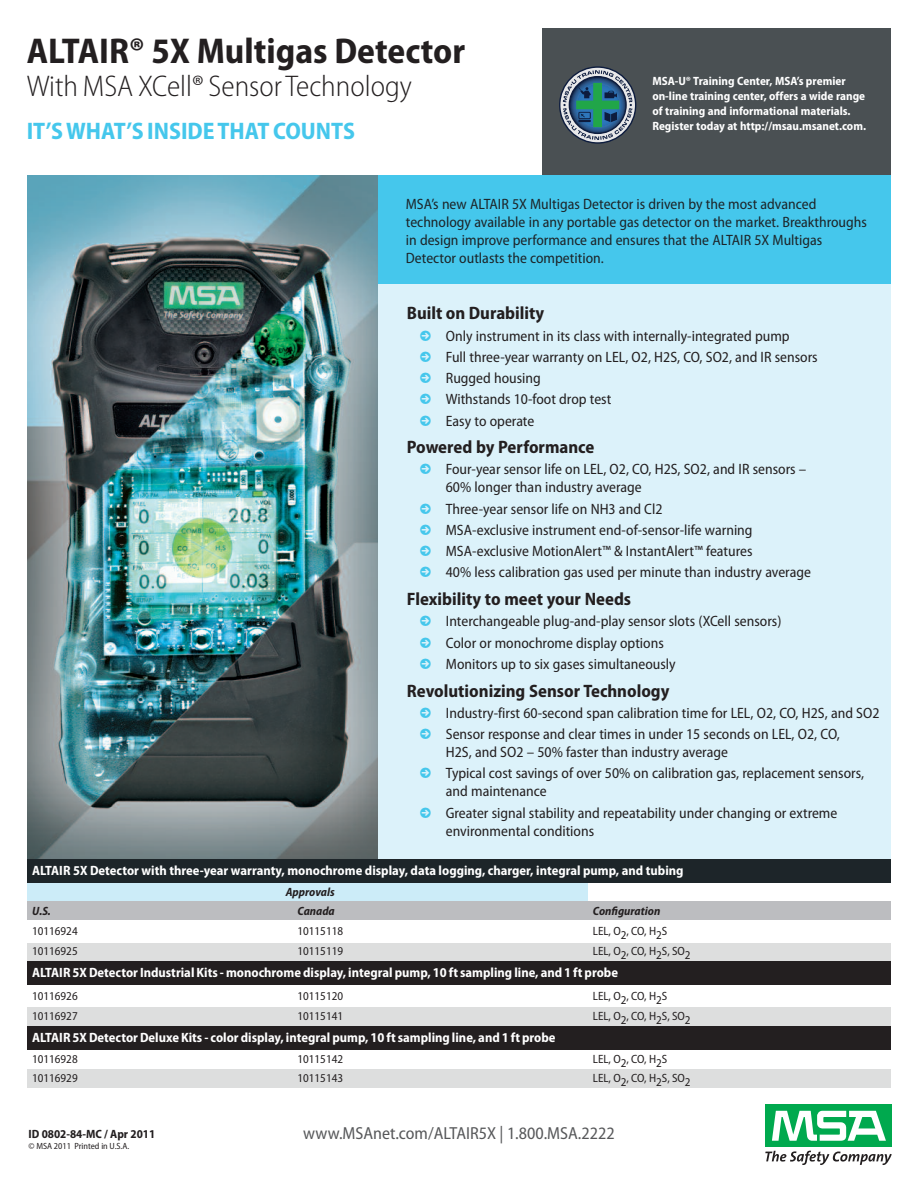
<style>
.page{position:relative;width:918px;height:1188px;background:#fff}
.page>*{position:absolute;margin:0;border:0;box-sizing:border-box;transform-origin:0 0}
.t1{font:700 semi-condensed 36px "Myriad Pro";color:#231f20}
.t2{font:300 semi-condensed 30px "Myriad Pro";color:#231f20}
.t3{font:700 semi-condensed 24px "Myriad Pro";color:#45c7ec}
.t4{font:700 semi-condensed 18px "Myriad Pro";color:#231f20}
.t5{font:semi-condensed 17.4px "Myriad Pro";color:#57585a}
.t6{font:semi-condensed 15px/21.3px "Myriad Pro";color:#231f20}
.t7{font:semi-condensed 15px/18px "Myriad Pro";color:#1d2529}
.t8{font:700 semi-condensed 13.5px "Myriad Pro";color:#fff}
.t9{font:semi-condensed 12px "Myriad Pro";color:#231f20}
.t10{font:700 semi-condensed 12px/15px "Myriad Pro";color:#fff}
.t11{font:italic 700 semi-condensed 12px "Myriad Pro";color:#231f20}
.t12{font:700 semi-condensed 12px "Myriad Pro";color:#231f20}
.t13{font:semi-condensed 9px "Myriad Pro";color:#231f20}
</style>
<div class="page">
<img style="left:28px;top:175px;width:350px;height:684px">
<div style="left:542px;top:29px;width:349px;height:148px;background:#4a5053"></div>
<div style="left:378px;top:281px;width:513px;height:636px;background:#dcf2fa"></div>
<div style="left:378px;top:175px;width:513px;height:109px;background:#45c7ec"></div>
<svg style="left:560px;top:67px;width:76px;height:76px"></svg>
<div style="left:559px;top:66px;width:77px;height:78px;border:1px solid #0d1c3e;border-radius:50%"></div>
<svg style="left:563px;top:70px;width:69px;height:70px;background:#547a86"></svg>
<div style="left:766px;top:1105px;width:126px;height:42px;background:#00a94e"></div>
<svg style="left:772px;top:1111px;width:114px;height:30px"></svg>
<svg style="left:765px;top:1151px;width:127px;height:14px"></svg>
<div style="left:28px;top:859px;width:863px;height:25px;background:#1d2529"></div>
<div style="left:28px;top:884px;width:560px;height:17px;background:#ccecf8"></div>
<div style="left:588px;top:884px;width:303px;height:17px;background:#fff"></div>
<div style="left:28px;top:901px;width:265px;height:19px;background:#bcbdc0"></div>
<div style="left:293px;top:901px;width:295px;height:19px;background:#bcbdc0"></div>
<div style="left:588px;top:901px;width:303px;height:19px;background:#bcbdc0"></div>
<div style="left:28px;top:943px;width:265px;height:18px;background:#dddede"></div>
<div style="left:293px;top:943px;width:295px;height:18px;background:#dddede"></div>
<div style="left:588px;top:943px;width:303px;height:18px;background:#dddede"></div>
<div style="left:28px;top:961px;width:863px;height:25px;background:#231f20"></div>
<div style="left:28px;top:1007px;width:265px;height:19px;background:#dddede"></div>
<div style="left:293px;top:1007px;width:295px;height:19px;background:#dddede"></div>
<div style="left:588px;top:1007px;width:303px;height:19px;background:#dddede"></div>
<div style="left:28px;top:1026px;width:863px;height:24px;background:#231f20"></div>
<div style="left:28px;top:1069px;width:265px;height:19px;background:#dddede"></div>
<div style="left:293px;top:1069px;width:295px;height:19px;background:#dddede"></div>
<div style="left:588px;top:1069px;width:303px;height:19px;background:#dddede"></div>
<h1 class="t1" style="left:27px;top:38px;width:440px">ALTAIR® 5X Multigas Detector</h1>
<h2 class="t2" style="left:27px;top:75px;width:387px">With MSA XCell® Sensor Technology</h2>
<h3 class="t3" style="left:27px;top:122px;width:330px">IT’SWHAT’S INSIDETHAT COUNTS</h3>
<p class="t10" style="left:652px;top:75px;width:215px">MSA-U® Training Center, MSA’s premier on-line training center, offers a wide range of training and informational materials.<br>Register today at http://msau.msanet.com.</p>
<p class="t7" style="left:406px;top:196px;width:463px">MSA’s new ALTAIR 5X Multigas Detector is driven by the most advanced technology available in any portable gas detector on the market. Breakthroughs in design improve performance and ensures that the ALTAIR 5X Multigas Detector outlasts the competition.</p>
<p class="t4" style="left:407px;top:307px;width:139px">Built on Durability</p>
<p class="t6" style="left:446px;top:326px;width:373px">Only instrument in its class with internally-integrated pump<br>Full three-year warranty on LEL, O2, H2S, CO, SO2, and IR sensors Rugged housing<br>Withstands 10-foot drop test<br>Easy to operate</p>
<p class="t4" style="left:407px;top:441px;width:189px">Powered by Performance</p>
<p class="t6" style="left:446px;top:462px;width:362px;line-height:18px">Four-year sensor life on LEL, O2, CO, H2S, SO2, and IR sensors –<br>60% longer than industry average</p>
<p class="t6" style="left:446px;top:499px;width:367px">Three-year sensor life on NH3 and Cl2<br>MSA-exclusive instrument end-of-sensor-life warning MSA-exclusive MotionAlert™ &amp; InstantAlert™ features<br>40% less calibration gas used per minute than industry average</p>
<p class="t4" style="left:407px;top:593px;width:226px">Flexibility to meet your Needs</p>
<p class="t6" style="left:446px;top:612px;width:337px">Interchangeable plug-and-play sensor slots (XCell sensors)<br>Color or monochrome display options<br>Monitors up to six gases simultaneously</p>
<p class="t4" style="left:407px;top:684px;width:264px">Revolutionizing Sensor Technology</p>
<p class="t6" style="left:446px;top:703px;width:435px">Industry-first 60-second span calibration time for LEL, O2, CO, H2S, and SO2<br>Sensor response and clear times in under 15 seconds on LEL, O2, CO,</p>
<p class="t6" style="left:446px;top:743px;width:420px">H2S, and SO2 – 50% faster than industry average<br>Typical cost savings of over 50% on calibration gas, replacement sensors,</p>
<p class="t6" style="left:446px;top:782px;width:393px">and maintenance<br>Greater signal stability and repeatability under changing or extreme</p>
<p class="t6" style="left:446px;top:821px;width:150px">environmental conditions</p>
<p class="t8" style="left:32px;top:866px;width:653px">ALTAIR 5X Detector with three-year warranty, monochrome display, data logging, charger, integral pump, and tubing</p>
<p class="t11" style="left:286px;top:888px;width:50px">Approvals</p>
<p class="t11" style="left:32px;top:906px;width:20px">U.S.</p>
<p class="t11" style="left:298px;top:906px;width:39px">Canada</p>
<p class="t11" style="left:593px;top:906px;width:69px">Configuration</p>
<p class="t9" style="left:32px;top:927px;width:47px">10116924</p>
<p class="t9" style="left:298px;top:927px;width:47px">10115118</p>
<p class="t9" style="left:593px;top:927px;width:76px">LEL, O2, CO, H2S</p>
<p class="t9" style="left:32px;top:947px;width:47px">10116925</p>
<p class="t9" style="left:298px;top:947px;width:47px">10115119</p>
<p class="t9" style="left:593px;top:947px;width:99px">LEL, O2, CO, H2S, SO2</p>
<p class="t8" style="left:32px;top:968px;width:587px">ALTAIR 5XDetectorIndustrial Kits - monochrome display, integral pump, 10 ft sampling line, and 1 ft probe</p>
<p class="t9" style="left:32px;top:992px;width:47px">10116926</p>
<p class="t9" style="left:298px;top:992px;width:47px">10115120</p>
<p class="t9" style="left:593px;top:992px;width:76px">LEL, O2, CO, H2S</p>
<p class="t9" style="left:32px;top:1012px;width:47px">10116927</p>
<p class="t9" style="left:298px;top:1012px;width:47px">10115141</p>
<p class="t9" style="left:593px;top:1012px;width:99px">LEL, O2, CO, H2S, SO2</p>
<p class="t8" style="left:32px;top:1032px;width:525px">ALTAIR 5XDetectorDeluxe Kits - color display, integral pump, 10 ft sampling line, and 1 ft probe</p>
<p class="t9" style="left:32px;top:1055px;width:47px">10116928</p>
<p class="t9" style="left:298px;top:1055px;width:47px">10115142</p>
<p class="t9" style="left:593px;top:1055px;width:76px">LEL, O2, CO, H2S</p>
<p class="t9" style="left:32px;top:1073px;width:47px">10116929</p>
<p class="t9" style="left:298px;top:1073px;width:47px">10115143</p>
<p class="t9" style="left:593px;top:1073px;width:99px">LEL, O2, CO, H2S, SO2</p>
<p class="t12" style="left:28px;top:1129px;width:128px">ID 0802-84-MC / Apr 2011</p>
<p class="t5" style="left:303px;top:1127px;width:313px">www.MSAnet.com/ALTAIR5X | 1.800.MSA.2222</p>
<p class="t13" style="left:28px;top:1142px;width:102px">© MSA 2011 Printed in U.S.A.</p>
</div>
